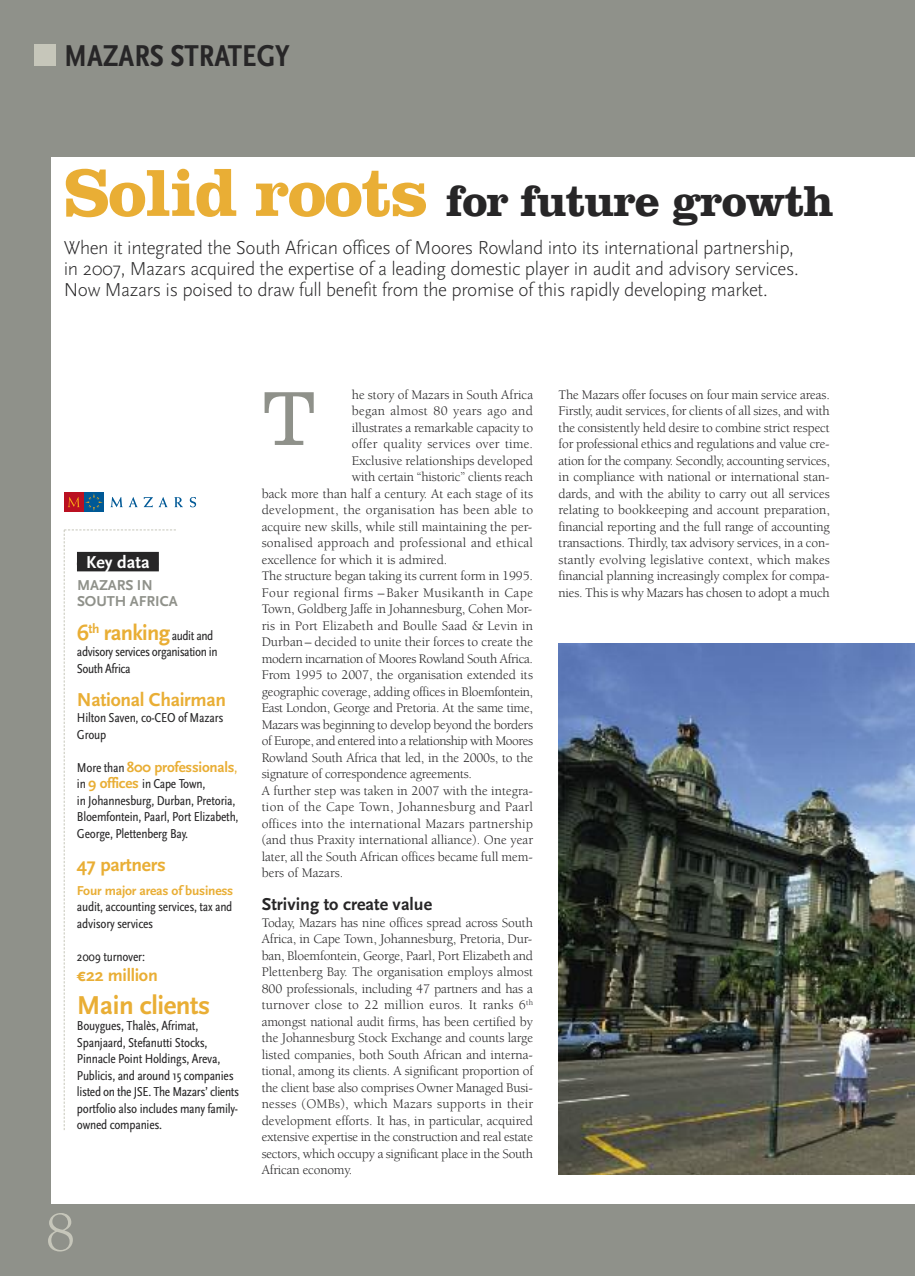
<style>
.page{position:relative;width:915px;height:1276px;background:#fff}
.page>*{position:absolute;margin:0;border:0;box-sizing:border-box;transform-origin:0 0}
.t1{font:300 79.5px "Clarendon LT Std";color:#8f918a}
.t2{font:57.3px "Berkeley Std";color:#c6c6ba}
.t3{font:700 45px "Clarendon LT Std";letter-spacing:-.025em;color:#272627}
.t4{font:700 condensed 31.5px "Scala Sans Pro";color:#272627}
.t5{font:700 27px "Scala Sans Pro";color:#e9ae35}
.t6{font:700 22.5px "Scala Sans Pro";color:#e9ae35}
.t7{font:300 19.5px/21px "Scala Sans Pro";letter-spacing:-.02em;color:#272627}
.t8{font:700 19.5px "Scala Sans Pro";letter-spacing:-.015em;color:#e9ae35}
.t9{font:700 18px "Scala Sans Pro";color:#272627}
.t10{font:700 18px "Scala Sans Pro";color:#e9ae35}
.t11{font:700 18px "Scala Sans Pro";color:#fff}
.t12{font:700 15px "Scala Sans Pro";color:#e9ae35}
.t13{font:700 15px/16.5px "Scala Sans Pro";letter-spacing:-.005em;color:#8f918a}
.t14{font:13.5px/16.5px "Berkeley Std";letter-spacing:-.005em;color:#272627;text-align:justify}
.t15{font:condensed 13.5px/16.5px "Scala Sans Pro";letter-spacing:-.015em;color:#272627}
.t16{font:13.5px "Berkeley Std";letter-spacing:.02em;color:#272627}
.t17{font:13.5px "Berkeley Std";letter-spacing:.025em;color:#272627}
.t18{font:13.5px "Berkeley Std";letter-spacing:-.03em;color:#272627}
.t19{font:13.5px "Berkeley Std";letter-spacing:-.025em;color:#272627}
.t20{font:13.5px "Berkeley Std";letter-spacing:.015em;color:#272627}
.t21{font:700 13.5px "Scala Sans Pro";letter-spacing:-.015em;color:#e9ae35}
.s1{font-size:69px;color:#e9ae35}
.s2{color:#272627}
.s3{font-weight:400;font-stretch:condensed;font-size:13.5px;color:#272627}
.s4{font-weight:400;font-stretch:condensed}
.s5{font-weight:700;font-stretch:normal;font-size:15px;color:#e9ae35}
</style>
<div class="page">
<div style="left:0;top:0;width:914px;height:1276px;background:#8f918a"></div>
<div style="left:51px;top:157px;width:863px;height:1046px;background:#fff"></div>
<div style="left:34px;top:45px;width:22px;height:21px;background:#c6c6ba"></div>
<svg style="left:64px;top:529px;width:112px;height:601px"></svg>
<div style="left:77px;top:552px;width:82px;height:19px;background:#272627"></div>
<img style="left:558px;top:643px;width:356px;height:531px">
<div style="left:64px;top:492px;width:20px;height:20px;background:#ba1021"></div>
<div style="left:84px;top:492px;width:20px;height:20px;background:#005996"></div>
<svg style="left:110px;top:497px;width:13px;height:10px"></svg>
<svg style="left:190px;top:497px;width:6px;height:10px"></svg>
<svg style="left:129px;top:497px;width:38px;height:10px"></svg>
<svg style="left:174px;top:497px;width:9px;height:10px"></svg>
<svg style="left:68px;top:493px;width:35px;height:18px"></svg>
<h3 class="t4" style="left:64px;top:45px;width:227px">MAZARS STRATEGY</h3>
<h3 class="t3" style="left:64px;top:186px;width:770px"><span class="s1">Solid roots</span> for future growth</h3>
<p class="t7" style="left:64px;top:240px;width:736px">When it integrated the South African offices of Moores Rowland into its international partnership, in 2007, Mazars acquired the expertise of a leading domestic player in audit and advisory services.<br>Now Mazars is poised to draw full benefit from the promise of this rapidly developing market.</p>
<h3 class="t11" style="left:77px;top:556px;width:83px"><span class="s2">o</span>Key data<span class="s2">o</span></h3>
<p class="t13" style="left:77px;top:578px;width:102px">MaZars in south africa</p>
<h3 class="t6" style="left:77px;top:625px;width:138px">6<sup>th</sup> ranking<span class="s3">audit and</span></h3>
<p class="t15" style="left:77px;top:645px;width:142px">advisory services organisation in<br>South Africa</p>
<h3 class="t8" style="left:77px;top:693px;width:151px">national chairman</h3>
<p class="t15" style="left:77px;top:711px;width:148px">Hilton Saven, co-CEO of Mazars<br>Group</p>
<p class="t12" style="left:77px;top:762px;width:162px"><span class="s3">More than</span> 800 professionals<span class="s4">,</span></p>
<p class="t15" style="left:77px;top:777px;width:163px">in <span class="s5">9 offices</span> in Cape Town,<br>in Johannesburg, Durban, Pretoria,<br>Bloemfontein, Paarl, Port Elizabeth,<br>George, Plettenberg Bay.</p>
<h3 class="t8" style="left:77px;top:858px;width:90px">47 partners</h3>
<p class="t21" style="left:77px;top:886px;width:158px">four major areas ofbusiness</p>
<p class="t15" style="left:77px;top:900px;width:157px">audit, accounting services, tax and advisory services</p>
<p class="t15" style="left:77px;top:950px;width:69px">2009 turnover:</p>
<h3 class="t10" style="left:77px;top:968px;width:82px">€22 million</h3>
<h3 class="t5" style="left:77px;top:995px;width:135px">Main clients</h3>
<p class="t15" style="left:77px;top:1019px;width:163px">Bouygues, Thalès, Afrimat,<br>Spanjaard, Stefanutti Stocks,<br>Pinnacle Point Holdings, Areva,<br>Publicis, and around 15 companies listed on the JSE. The Mazars’ clients portfolio also includes many family&shy;owned companies.</p>
<h2 class="t2" style="left:46px;top:1210px;width:31px">8</h2>
<p class="t14" style="left:351px;top:387px;width:183px">he story of Mazars in South Africa</p>
<p class="t17" style="left:351px;top:406px;width:183px">began almost 80 years ago and</p>
<p class="t14" style="left:351px;top:420px;width:183px">illustrates a remarkable capacity to</p>
<p class="t14" style="left:351px;top:437px;width:183px">offer quality services over time.</p>
<p class="t14" style="left:351px;top:453px;width:183px">Exclusive relationships developed</p>
<p class="t14" style="left:351px;top:470px;width:183px">with certain “historic” clients reach</p>
<p class="t14" style="left:261px;top:486px;width:273px">back more than half a century. At each stage of its</p>
<p class="t16" style="left:261px;top:505px;width:273px">development, the organisation has been able to</p>
<p class="t14" style="left:261px;top:519px;width:272px">acquire new skills, while still maintaining the per-</p>
<p class="t20" style="left:261px;top:538px;width:273px">sonalised approach and professional and ethical</p>
<p class="t14" style="left:261px;top:552px;width:187px">excellence for which it is admired.</p>
<p class="t14" style="left:261px;top:569px;width:273px">The structure began taking its current form in 1995.</p>
<p class="t17" style="left:261px;top:587px;width:273px">Four regional firms – Baker Musikanth in Cape</p>
<p class="t14" style="left:261px;top:602px;width:272px">Town, Goldberg Jaffe in Johannesburg, Cohen Mor-</p>
<p class="t14" style="left:261px;top:618px;width:273px">ris in Port Elizabeth and Boulle Saad &amp; Levin in</p>
<p class="t14" style="left:261px;top:635px;width:273px">Durban– decided to unite their forces to create the</p>
<p class="t19" style="left:261px;top:653px;width:273px">modern incarnation of Moores Rowland South Africa.</p>
<p class="t14" style="left:261px;top:668px;width:273px">From 1995 to 2007, the organisation extended its</p>
<p class="t14" style="left:261px;top:684px;width:273px">geographic coverage, adding offices in Bloemfontein,</p>
<p class="t14" style="left:261px;top:701px;width:273px">East London, George and Pretoria. At the same time,</p>
<p class="t14" style="left:261px;top:717px;width:273px">Mazars was beginning to develop beyond the borders</p>
<p class="t18" style="left:261px;top:736px;width:273px">of Europe, and entered into a relationship with Moores</p>
<p class="t14" style="left:261px;top:750px;width:273px">Rowland South Africa that led, in the 2000s, to the</p>
<p class="t14" style="left:261px;top:767px;width:212px">signature of correspondence agreements.</p>
<p class="t14" style="left:261px;top:783px;width:273px">A further step was taken in 2007 with the integra-</p>
<p class="t16" style="left:261px;top:802px;width:273px">tion of the Cape Town, Johannesburg and Paarl</p>
<p class="t14" style="left:261px;top:816px;width:273px">offices into the international Mazars partnership</p>
<p class="t14" style="left:261px;top:833px;width:273px">(and thus Praxity international alliance). One year</p>
<p class="t14" style="left:261px;top:849px;width:273px">later, all the South African offices became full mem-</p>
<p class="t14" style="left:261px;top:866px;width:83px">bers of Mazars.</p>
<h3 class="t9" style="left:261px;top:898px;width:172px">striving to create value</h3>
<p class="t14" style="left:261px;top:915px;width:273px">Today, Mazars has nine offices spread across South Africa, in Cape Town, Johannesburg, Pretoria, Dur&shy;ban, Bloemfontein, George, Paarl, Port Elizabeth and Plettenberg Bay. The organisation employs almost 800 professionals, including 47 partners and has a turnover close to 22 million euros. It ranks 6<sup>th </sup>amongst national audit firms, has been certified by the Johannesburg Stock Exchange and counts large listed companies, both South African and interna&shy;tional, among its clients. A significant proportion of the client base also comprises Owner Managed Busi&shy;nesses (OMBs), which Mazars supports in their development efforts. It has, in particular, acquired extensive expertise in the construction and real estate sectors, which occupy a significant place in the South African economy.</p>
<h1 class="t1" style="left:262px;top:392px;width:55px">T</h1>
<p class="t14" style="left:558px;top:387px;width:273px">The Mazars offer focuses on four main service areas.<br>Firstly, audit services, for clients of all sizes, and with the consistently held desire to combine strict respect for professional ethics and regulations and value cre&shy;ation for the company. Secondly, accounting services, in compliance with national or international stan&shy;dards, and with the ability to carry out all services relating to bookkeeping and account preparation, financial reporting and the full range of accounting transactions. Thirdly, tax advisory services, in a con&shy;stantly evolving legislative context, which makes financial planning increasingly complex for compa&shy;nies. This is why Mazars has chosen to adopt a much</p>
</div>
